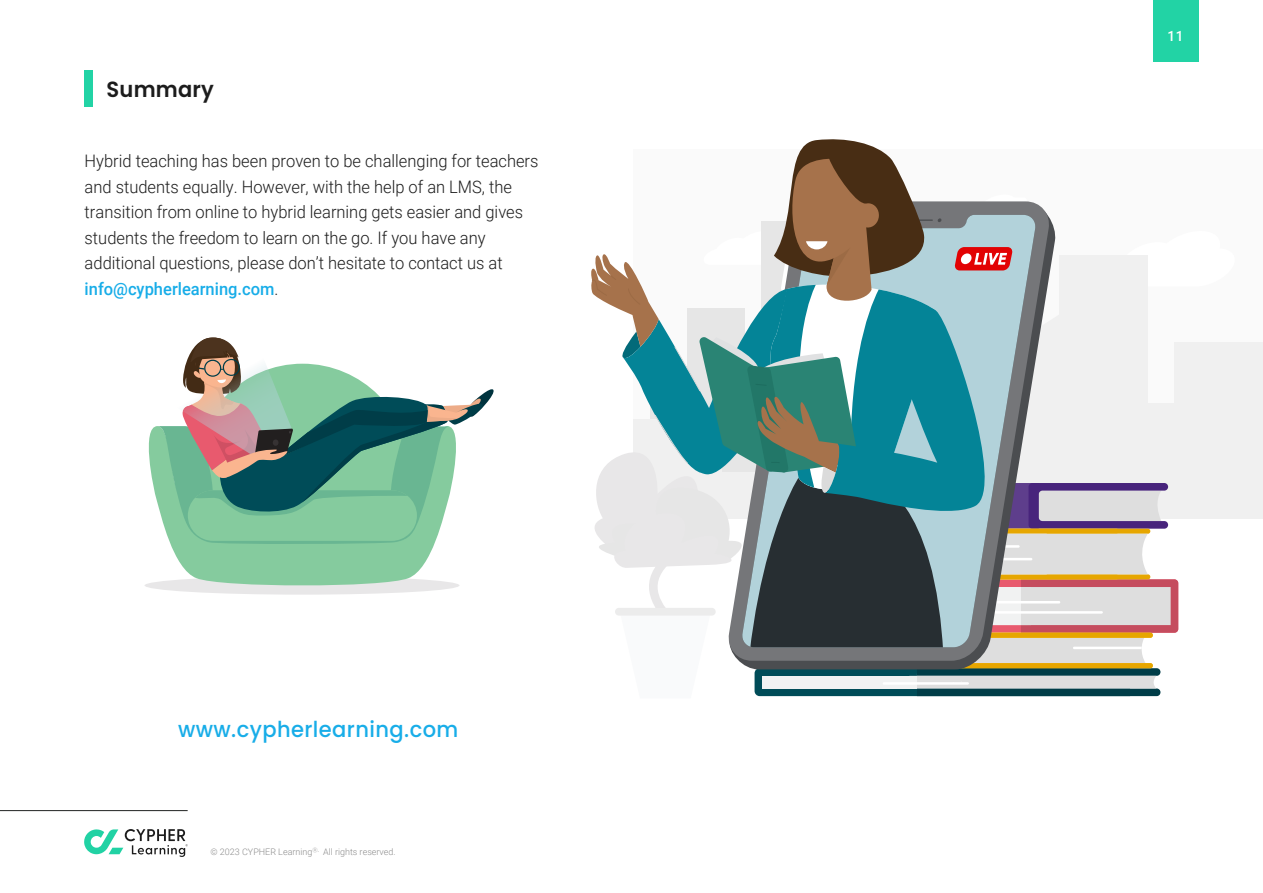
<style>
.page{position:relative;width:1263px;height:893px;background:#fff}
.page>*{position:absolute;margin:0;border:0;box-sizing:border-box;transform-origin:0 0}
.t1{font:500 21.9px "Poppins";letter-spacing:.02em;color:#18ade8;scale:.96 1}
.t2{font:600 21.9px "Poppins";letter-spacing:.01em;color:#1c1c1c;scale:.96 1}
.t3{font:300 17.25px/25.5px "Roboto";color:#1c1c1c;scale:.96 1}
.t4{font:500 14.1px "Roboto";color:#fff;scale:.96 1}
.t5{font:300 9px "Roboto";color:#8c8c8c}
.s1{font-weight:500;color:#18ade8}
</style>
<div class="page">
<div style="left:633px;top:149px;width:630px;height:370px;background:#fafafa"></div>
<div style="left:1174px;top:342px;width:89px;height:177px;background:#f0f0f0"></div>
<div style="left:145px;top:576px;width:314px;height:19px;background:#e8e7e8;border-radius:50%"></div>
<svg style="left:145px;top:545px;width:315px;height:43px;fill:#85cb9e"></svg>
<svg style="left:148px;top:337px;width:346px;height:208px"></svg>
<svg style="left:591px;top:139px;width:588px;height:558px"></svg>
<div style="left:85px;top:71px;width:8px;height:36px;background:#22d3a5"></div>
<div style="left:1153px;top:0;width:45px;height:62px;background:#22d3a5"></div>
<hr style="left:0;top:810px;width:188px;height:1px;background:#212322">
<svg style="left:84px;top:829px;width:104px;height:28px"></svg>
<p class="t2" style="left:107px;top:76px;width:113px">Summary</p>
<p class="t3" style="left:85px;top:148px;width:474px">Hybrid teaching has been proven to be challenging for teachers and students equally. However, with the help of an LMS, the transition from online to hybrid learning gets easier and gives students the freedom to learn on the go. If you have any additional questions, please don’t hesitate to contact us at <span class="s1">info@cypherlearning.com</span>.</p>
<p class="t1" style="left:178px;top:716px;width:293px">www.cypherlearning.com</p>
<p class="t5" style="left:211px;top:845px;width:187px">© 2023 CYPHER Learning<sup>Ⓡ.</sup> All rights reserved.</p>
<p class="t4" style="left:1167px;top:26px;width:18px">11</p>
</div>
